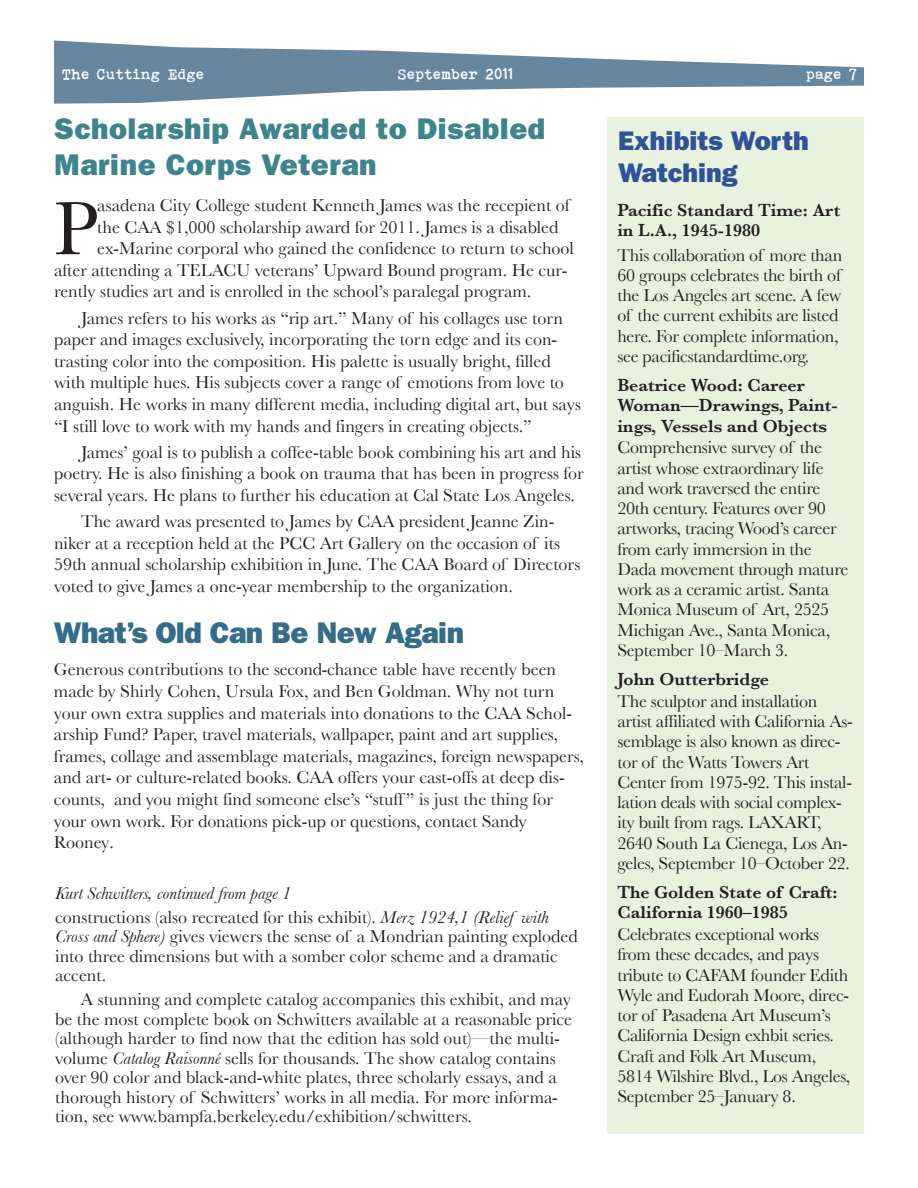
<style>
.page{position:relative;width:918px;height:1188px;background:#fff}
.page>*{position:absolute;margin:0;border:0;box-sizing:border-box;transform-origin:0 0}
.t1{font:78px "Baskerville";color:#231f20}
.t2{font:30px/36px "ITC Franklin Gothic Std Hvy";letter-spacing:.02em;color:#3e848c}
.t3{font:30px "ITC Franklin Gothic Std Hvy";letter-spacing:-.02em;color:#356d89}
.t4{font:27px/32.4px "ITC Franklin Gothic Std Hvy";color:#305398}
.t5{font:18px/20.2px "Baskerville";color:#231f20}
.t6{font:600 18px/20.2px "Baskerville";color:#231f20}
.t7{font:italic 18px/24px "Baskerville";color:#231f20}
.t8{font:15px "Bohemian Type Writer";color:#fff}
.s1{font-style:normal}
.s2{font-style:italic}
</style>
<div class="page">
<svg style="left:54px;top:40px;width:810px;height:64px;fill:#69869f"></svg>
<div style="left:607px;top:117px;width:257px;height:1017px;background:#e7f2df"></div>
<p class="t8" style="left:62px;top:66px;width:144px">The Cutting Edge</p>
<p class="t8" style="left:398px;top:66px;width:117px">September 2011</p>
<p class="t8" style="left:807px;top:66px;width:53px">page 7</p>
<h2 class="t2" style="left:54px;top:113px;width:493px">Scholarship Awarded to Disabled<br>Marine Corps Veteran</h2>
<p class="t6" style="left:617px;top:200px;width:224px">Pacific Standard Time: Art in L.A., 1945-1980</p>
<p class="t5" style="left:617px;top:245px;width:226px">This collaboration of more than<br>60 groups celebrates the birth of the Los Angeles art scene. A few of the current exhibits are listed here. For complete information, see pacificstandardtime.org.</p>
<p class="t6" style="left:617px;top:375px;width:222px">Beatrice Wood: Career<br>Woman—Drawings, Paint&shy;ings, Vessels and Objects</p>
<p class="t5" style="left:617px;top:437px;width:233px">Comprehensive survey of the artist whose extraordinary life and work traversed the entire<br>20th century. Features over 90 artworks, tracing Wood’s career from early immersion in the<br>Dada movement through mature work as a ceramic artist. Santa<br>Monica Museum of Art, 2525<br>Michigan Ave., Santa Monica,<br>September 10–March 3.</p>
<p class="t6" style="left:617px;top:669px;width:153px">John Outterbridge</p>
<p class="t5" style="left:617px;top:691px;width:237px">The sculptor and installation artist affiliated with California As&shy;semblage is also known as direc&shy;tor of the Watts Towers Art<br>Center from 1975-92. This instal&shy;lation deals with social complex&shy;ity built from rags. LAXART,<br>2640 South La Cienega, Los An&shy;geles, September 10–October 22.</p>
<p class="t6" style="left:617px;top:882px;width:222px">The Golden State of Craft:<br>California 1960–1985</p>
<p class="t5" style="left:617px;top:924px;width:235px">Celebrates exceptional works from these decades, and pays tribute to CAFAM founder Edith<br>Wyle and Eudorah Moore, direc&shy;tor of Pasadena Art Museum’s<br>California Design exhbit series.<br>Craft and Folk Art Museum,<br>5814 Wilshire Blvd., Los Angeles,<br>September 25–January 8.</p>
<h3 class="t4" style="left:618px;top:126px;width:192px">Exhibits Worth<br>Watching</h3>
<h1 class="t1" style="left:54px;top:184px;width:45px">P</h1>
<p class="t5" style="left:97px;top:195px;width:474px">asadena City College student Kenneth James was the recepient of</p>
<p class="t5" style="left:97px;top:217px;width:463px">the CAA $1,000 scholarship award for 2011. James is a disabled</p>
<p class="t5" style="left:97px;top:238px;width:478px">ex-Marine corporal who gained the confidence to return to school</p>
<p class="t5" style="left:54px;top:260px;width:515px">after attending a TELACU veterans’ Upward Bound program. He cur-</p>
<p class="t5" style="left:54px;top:281px;width:479px">rently studies art and is enrolled in the school’s paralegal program.</p>
<p class="t5" style="left:54px;top:307px;width:529px;line-height:21.6px;text-indent:27px">James refers to his works as “rip art.” Many of his collages use torn paper and images exclusively, incorporating the torn edge and its con&shy;trasting color into the composition. His palette is usually bright, filled with multiple hues. His subjects cover a range of emotions from love to anguish. He works in many different media, including digital art, but says “I still love to work with my hands and fingers in creating objects.”</p>
<p class="t5" style="left:54px;top:441px;width:531px;line-height:21.6px;text-indent:27px">James’ goal is to publish a coffee-table book combining his art and his poetry. He is also finishing a book on trauma that has been in progress for several years. He plans to further his education at Cal State Los Angeles.</p>
<p class="t5" style="left:54px;top:510px;width:528px;line-height:21.6px;text-indent:27px">The award was presented to James by CAA president Jeanne Zin&shy;niker at a reception held at the PCC Art Gallery on the occasion of its 59th annual scholarship exhibition in June. The CAA Board of Directors voted to give James a one-year membership to the organization.</p>
<h2 class="t3" style="left:54px;top:622px;width:412px">What’s Old Can Be New Again</h2>
<p class="t5" style="left:54px;top:659px;width:531px;line-height:21.6px">Generous contributions to the second-chance table have recently been made by Shirly Cohen, Ursula Fox, and Ben Goldman. Why not turn your own extra supplies and materials into donations to the CAA Schol&shy;arship Fund? Paper, travel materials, wallpaper, paint and art supplies, frames, collage and assemblage materials, magazines, foreign newspapers, and art- or culture-related books. CAA offers your cast-offs at deep dis&shy;counts, and you might find someone else’s “stuff ” is just the thing for your own work. For donations pick-up or questions, contact Sandy Rooney.</p>
<p class="t7" style="left:55px;top:881px;width:495px">Kurt Schwitters, continued from page 1<br><span class="s1">constructions (also recreated for this exhibit).</span> Merz 1924,1 (Relief with</p>
<p class="t5" style="left:55px;top:926px;width:524px;line-height:19.5px"><span class="s2">Cross and Sphere)</span> gives viewers the sense of a Mondrian painting exploded into three dimensions but with a somber color scheme and a dramatic accent.</p>
<p class="t5" style="left:55px;top:989px;width:518px;line-height:19.5px;text-indent:26px">A stunning and complete catalog accompanies this exhibit, and may be the most complete book on Schwitters available at a reasonable price (although harder to find now that the edition has sold out)—the multi&shy;volume <span class="s2">Catalog Raisonné</span> sells for thousands. The show catalog contains over 90 color and black-and-white plates, three scholarly essays, and a thorough history of Schwitters’ works in all media. For more informa&shy;tion, see www.bampfa.berkeley.edu/exhibition/schwitters.</p>
</div>
